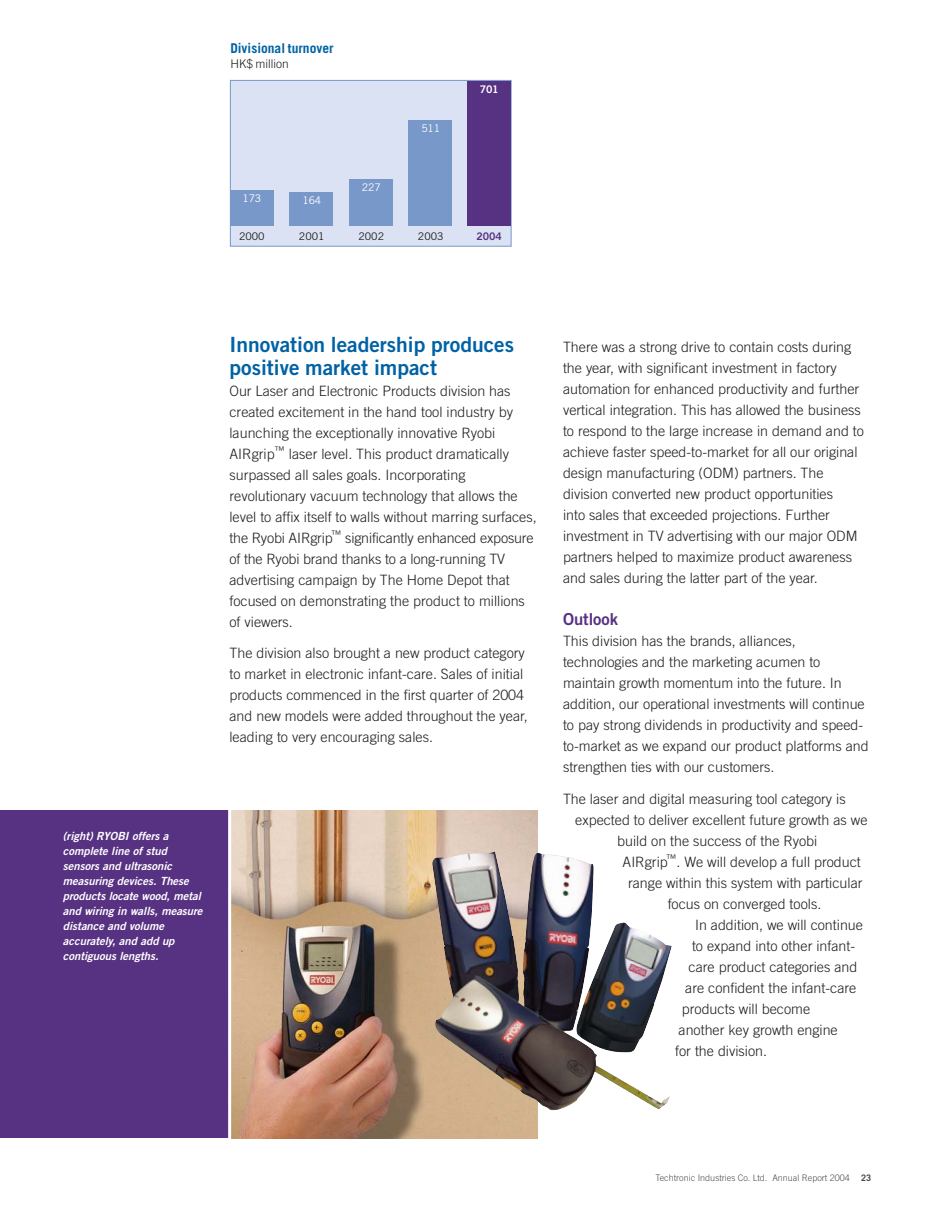
<style>
.page{position:relative;width:935px;height:1215px;background:#fff}
.page>*{position:absolute;margin:0;border:0;box-sizing:border-box;transform-origin:0 0}
.t1{font:21px/22.5px "Trade Gothic Bold Two";color:#0062a5}
.t2{font:16.5px "Trade Gothic Bold Two";color:#573182}
.t3{font:300 14.25px/21px "Trade Gothic";color:#1c1c1a}
.t4{font:700 13.5px "Trade Gothic";color:#0062a5}
.t5{font:300 12px "Trade Gothic";color:#1c1c1a}
.t6{font:italic 11.25px/15px "Trade Gothic Bold Two";color:#fff}
.t7{font:10.5px "Trade Gothic";color:#1c1c1a}
.t8{font:10.5px "Trade Gothic";letter-spacing:-.02em;color:#fff}
.t9{font:10.5px "Trade Gothic Bold Two";color:#573182}
.t10{font:10.5px "Trade Gothic Bold Two";color:#fff}
.t11{font:300 9px "Trade Gothic";color:#4a4b4b}
.s1{font-weight:700}
</style>
<div class="page">
<img style="left:231px;top:811px;width:306px;height:327px">
<div style="left:230px;top:80px;width:281px;height:166px;background:#dbe2f3"></div>
<div style="left:230px;top:80px;width:281px;height:167px;border:1px solid #7798c9"></div>
<div style="left:230px;top:190px;width:43px;height:36px;background:#7798c9"></div>
<div style="left:290px;top:192px;width:43px;height:34px;background:#7798c9"></div>
<div style="left:349px;top:179px;width:43px;height:47px;background:#7798c9"></div>
<div style="left:409px;top:120px;width:43px;height:106px;background:#7798c9"></div>
<div style="left:467px;top:81px;width:44px;height:145px;background:#573182"></div>
<div style="left:0;top:811px;width:230px;height:327px;background:#573182"></div>
<img style="left:432px;top:851px;width:238px;height:259px">
<hr style="left:228px;top:798px;width:3px;height:383px;background:#fff">
<p class="t4" style="left:230px;top:43px;width:105px">Divisional turnover</p>
<p class="t5" style="left:230px;top:59px;width:60px">HK$ million</p>
<p class="t8" style="left:242px;top:194px;width:20px">173</p>
<p class="t8" style="left:302px;top:196px;width:20px">164</p>
<p class="t8" style="left:362px;top:183px;width:20px">227</p>
<p class="t8" style="left:421px;top:124px;width:20px">511</p>
<p class="t10" style="left:480px;top:85px;width:20px">701</p>
<p class="t7" style="left:239px;top:232px;width:27px">2000</p>
<p class="t7" style="left:299px;top:232px;width:27px">2001</p>
<p class="t7" style="left:358px;top:232px;width:27px">2002</p>
<p class="t7" style="left:418px;top:232px;width:27px">2003</p>
<p class="t9" style="left:476px;top:232px;width:27px">2004</p>
<h1 class="t1" style="left:229px;top:335px;width:286px">Innovation leadership produces positive market impact</h1>
<p class="t3" style="left:229px;top:381px;width:309px">Our Laser and Electronic Products division has created excitement in the hand tool industry by launching the exceptionally innovative Ryobi AIRgrip<sup>™</sup> laser level. This product dramatically surpassed all sales goals. Incorporating revolutionary vacuum technology that allows the level to affix itself to walls without marring surfaces, the Ryobi AIRgrip<sup>™</sup> significantly enhanced exposure of the Ryobi brand thanks to a long-running TV advertising campaign by The Home Depot that focused on demonstrating the product to millions of viewers.</p>
<p class="t3" style="left:229px;top:644px;width:300px">The division also brought a new product category to market in electronic infant-care. Sales of initial products commenced in the first quarter of 2004 and new models were added throughout the year, leading to very encouraging sales.</p>
<p class="t6" style="left:63px;top:830px;width:141px">(right) RYOBI offers a complete line of stud sensors and ultrasonic measuring devices. These products locate wood, metal and wiring in walls, measure distance and volume accurately, and add up contiguous lengths.</p>
<p class="t3" style="left:563px;top:338px;width:302px">There was a strong drive to contain costs during the year, with significant investment in factory automation for enhanced productivity and further vertical integration. This has allowed the business to respond to the large increase in demand and to achieve faster speed-to-market for all our original design manufacturing (ODM) partners. The division converted new product opportunities<br>into sales that exceeded projections. Further investment in TV advertising with our major ODM partners helped to maximize product awareness and sales during the latter part of the year.</p>
<p class="t2" style="left:563px;top:613px;width:57px">Outlook</p>
<p class="t3" style="left:563px;top:632px;width:307px">This division has the brands, alliances, technologies and the marketing acumen to maintain growth momentum into the future. In addition, our operational investments will continue to pay strong dividends in productivity and speed&shy;to-market as we expand our product platforms and strengthen ties with our customers.</p>
<p class="t3" style="left:563px;top:789px;width:284px">The laser and digital measuring tool category is</p>
<p class="t3" style="left:575px;top:810px;width:294px">expected to deliver excellent future growth as we</p>
<p class="t3" style="left:617px;top:831px;width:202px">build on the success of the Ryobi</p>
<p class="t3" style="left:622px;top:852px;width:240px">AIRgrip<sup>™</sup>. We will develop a full product</p>
<p class="t3" style="left:628px;top:873px;width:236px">range within this system with particular</p>
<p class="t3" style="left:667px;top:894px;width:155px">focus on converged tools.</p>
<p class="t3" style="left:695px;top:915px;width:169px">In addition, we will continue</p>
<p class="t3" style="left:692px;top:936px;width:165px">to expand into other infant-</p>
<p class="t3" style="left:688px;top:957px;width:170px">care product categories and</p>
<p class="t3" style="left:685px;top:978px;width:173px">are confident the infant-care</p>
<p class="t3" style="left:682px;top:999px;width:130px">products will become</p>
<p class="t3" style="left:678px;top:1020px;width:161px">another key growth engine</p>
<p class="t3" style="left:675px;top:1041px;width:93px">for the division.</p>
<p class="t11" style="left:655px;top:1174px;width:217px">Techtronic Industries Co. Ltd. Annual Report 2004 <span class="s1">23</span></p>
</div>
